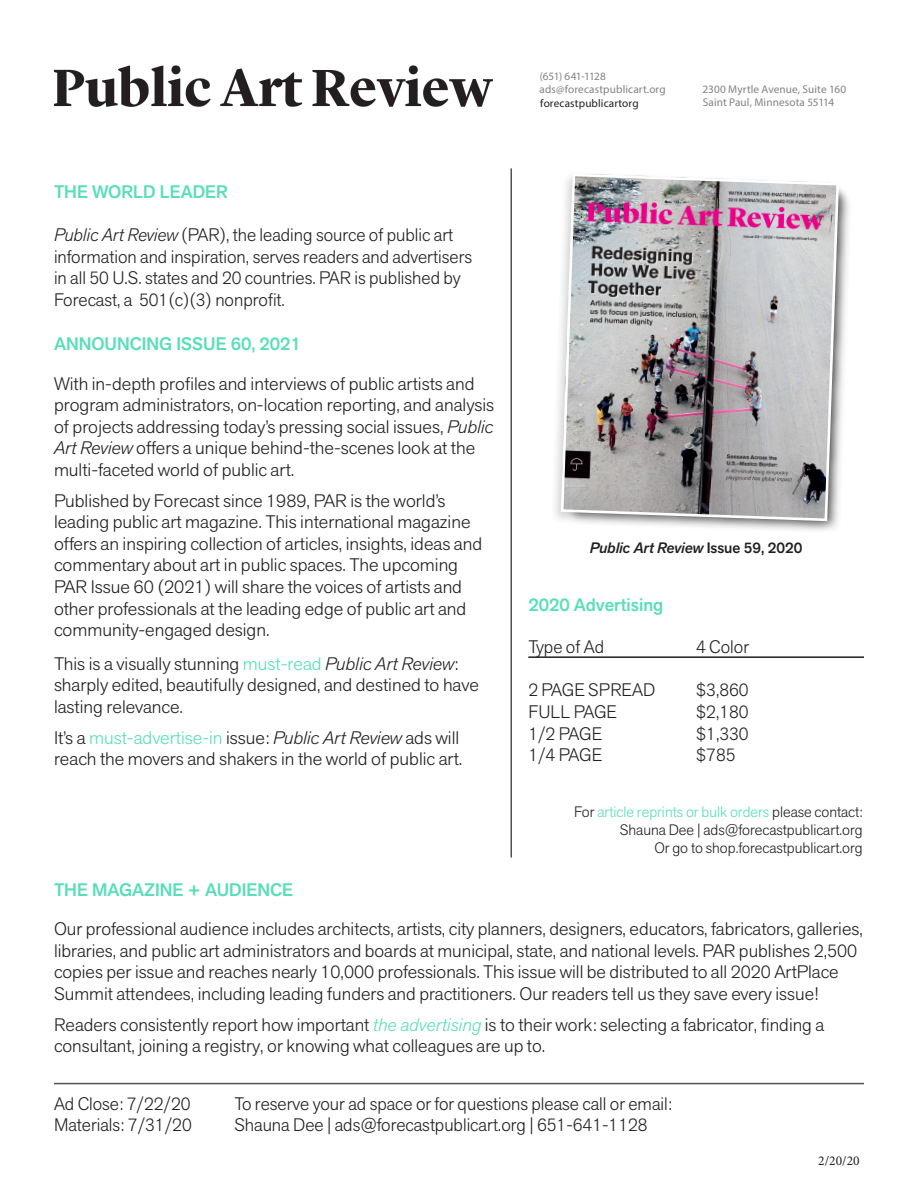
<style>
.page{position:relative;width:918px;height:1188px;background:#fff}
.page>*{position:absolute;margin:0;border:0;box-sizing:border-box;transform-origin:0 0}
.t1{font:300 18px/21.6px "Akzid Grtsk Next";color:#231f20}
.t2{font:300 18px/21.6px "Akzid Grtsk Next";color:#231f20;scale:1.04 1}
.t3{font:500 18px "Akzid Grtsk Next";color:#58deb9}
.t4{font:300 15px "Akzid Grtsk Next";color:#231f20}
.t5{font:300 15px "Akzid Grtsk Next";color:#58deb9}
.t6{font:15px "Akzid Grtsk Next Med It";color:#231f20}
.t7{font:13.5px "Minion Pro";color:#231f20}
.t8{font:11.25px "Myriad Pro";letter-spacing:.01em;color:#808285}
.t9{font:11.25px "Myriad Pro";letter-spacing:.01em;color:#231f20}
.t10{font:11.25px "Myriad Pro";letter-spacing:-.035em;color:#808285}
.s1{font-style:italic}
.s2{color:#58deb9}
.s3{font-family:"Akzid Grtsk Next";font-weight:500}
.s4{color:#231f20}
.s5{font-style:italic;color:#58deb9}
</style>
<div class="page">
<img style="left:54px;top:65px;width:438px;height:42px">
<hr style="left:528px;top:656px;width:336px;height:2px;background:#231f20">
<div style="left:549px;top:170px;width:295px;height:364px;background:#231f20;opacity:.2"></div>
<svg style="left:559px;top:172px;width:281px;height:351px;background:#ada8ac"></svg>
<hr style="left:510px;top:168px;width:2px;height:690px;background:#505353">
<hr style="left:54px;top:1083px;width:810px;height:1px;background:#505353">
<p class="t3" style="left:54px;top:180px;width:175px">THE WORLD LEADER</p>
<p class="t1" style="left:54px;top:224px;width:420px"><span class="s1">Public Art Review</span> (PAR), the leading source of public art information and inspiration, serves readers and advertisers in all 50 U.S. states and 20 countries. PAR is published by Forecast, a 501(c)(3) nonprofit.</p>
<p class="t3" style="left:54px;top:332px;width:249px">ANNOUNCING ISSUE 60, 2021</p>
<p class="t2" style="left:54px;top:372px;width:425px">With in-depth profiles and interviews of public artists and program administrators, on-location reporting, and analysis of projects addressing today’s pressing social issues, <span class="s1">Public Art Review</span> offers a unique behind-the-scenes look at the multi-faceted world of public art.</p>
<p class="t2" style="left:54px;top:489px;width:413px">Published by Forecast since 1989, PAR is the world’s leading public art magazine. This international magazine offers an inspiring collection of articles, insights, ideas and commentary about art in public spaces. The upcoming PAR Issue 60 (2021) will share the voices of artists and other professionals at the leading edge of public art and community-engaged design.</p>
<p class="t2" style="left:54px;top:653px;width:410px">This is a visually stunning <span class="s2">must-read</span> <span class="s1">Public Art Review</span>: sharply edited, beautifully designed, and destined to have lasting relevance.</p>
<p class="t2" style="left:54px;top:726px;width:394px">It’s a <span class="s2">must-advertise-in</span> issue: <span class="s1">Public Art Review</span> ads will reach the movers and shakers in the world of public art.</p>
<p class="t10" style="left:540px;top:69px;width:68px">(651) 641-1128</p>
<p class="t8" style="left:540px;top:82px;width:128px">ads@forecastpublicart.org</p>
<p class="t9" style="left:540px;top:96px;width:100px">forecastpublicartorg</p>
<p class="t8" style="left:702px;top:82px;width:145px">2300 Myrtle Avenue, Suite 160</p>
<p class="t8" style="left:703px;top:96px;width:133px">Saint Paul, Minnesota 55114</p>
<p class="t6" style="left:590px;top:538px;width:214px">Public Art Review <span class="s3">Issue 59, 2020</span></p>
<p class="t3" style="left:528px;top:593px;width:137px">2020 Advertising</p>
<p class="t1" style="left:528px;top:636px;width:77px">Type of Ad</p>
<p class="t1" style="left:528px;top:679px;width:128px">2 PAGE SPREAD</p>
<p class="t1" style="left:528px;top:701px;width:90px">FULL PAGE</p>
<p class="t1" style="left:528px;top:722px;width:75px">1/2 PAGE</p>
<p class="t1" style="left:528px;top:744px;width:75px">1/4 PAGE</p>
<p class="t1" style="left:696px;top:636px;width:54px">4 Color</p>
<p class="t1" style="left:696px;top:679px;width:54px">$3,860</p>
<p class="t1" style="left:696px;top:701px;width:54px">$2,180</p>
<p class="t1" style="left:696px;top:722px;width:54px">$1,330</p>
<p class="t1" style="left:696px;top:744px;width:41px">$785</p>
<p class="t5" style="left:574px;top:802px;width:290px"><span class="s4">For</span> article reprints or bulk orders <span class="s4">please contact:</span></p>
<p class="t4" style="left:620px;top:820px;width:245px">Shauna Dee | ads@forecastpublicart.org</p>
<p class="t4" style="left:654px;top:838px;width:210px">Or go to shop.forecastpublicart.org</p>
<p class="t3" style="left:54px;top:878px;width:241px">THE MAGAZINE + AUDIENCE</p>
<p class="t1" style="left:54px;top:918px;width:810px">Our professional audience includes architects, artists, city planners, designers, educators, fabricators, galleries, libraries, and public art administrators and boards at municipal, state, and national levels. PAR publishes 2,500 copies per issue and reaches nearly 10,000 professionals. This issue will be distributed to all 2020 ArtPlace Summit attendees, including leading funders and practitioners. Our readers tell us they save every issue!</p>
<p class="t1" style="left:54px;top:1013px;width:772px">Readers consistently report how important <span class="s5">the advertising</span> is to their work: selecting a fabricator, finding a consultant, joining a registry, or knowing what colleagues are up to.</p>
<p class="t1" style="left:54px;top:1092px;width:138px">Ad Close: 7/22/20</p>
<p class="t1" style="left:54px;top:1114px;width:139px">Materials: 7/31/20</p>
<p class="t1" style="left:234px;top:1092px;width:439px">To reserve your ad space or for questions please call or email:</p>
<p class="t1" style="left:234px;top:1114px;width:415px">Shauna Dee | ads@forecastpublicart.org | 651-641-1128</p>
<p class="t7" style="left:818px;top:1151px;width:43px">2/20/20</p>
</div>
